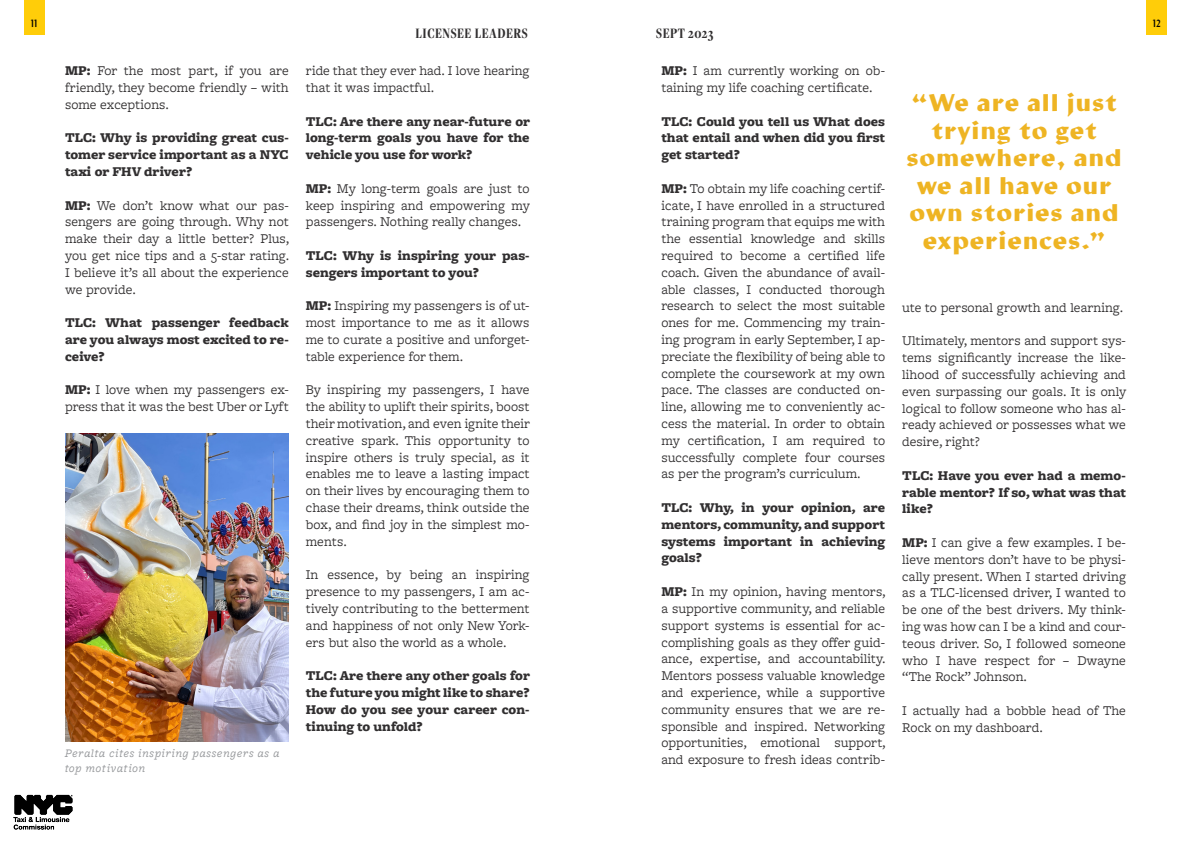
<style>
.page{position:relative;width:1191px;height:842px;background:#fff}
.page>*{position:absolute;margin:0;border:0;box-sizing:border-box;transform-origin:0 0}
.t1{font:700 23px/27.6px "Manofa";letter-spacing:.04em;color:#eeb423;text-align:center}
.t2{font:700 15px "Freight Disp Cmp Pro";letter-spacing:.04em;color:#312f30}
.Left_Justify{font:14px/16.8px "Freight Macro Pro";color:#312f30;text-align:justify}
.Left_Justify-2{font:900 14px/16.8px "Freight Macro Pro";color:#312f30;text-align:justify}
.t3{font:italic 12px/14.4px "Freight Macro Pro";letter-spacing:.04em;color:#939598}
.t4{font:300 condensed 10px "Manofa";color:#000}
.s1{font-weight:900}
</style>
<div class="page">
<img style="left:65px;top:434px;width:224px;height:307px">
<img style="left:14px;top:794px;width:59px;height:36px">
<div style="left:1146px;top:0;width:20px;height:34px;background:#ffcd09"></div>
<div style="left:24px;top:0;width:20px;height:34px;background:#ffcd09"></div>
<p class="t4" style="left:31px;top:15px;width:8px">11</p>
<p class="Left_Justify" style="left:65px;top:62px;width:225px"><span class="s1">MP:</span> For the most part, if you are friendly, they become friendly – with some exceptions.</p>
<p class="Left_Justify-2" style="left:65px;top:129px;width:225px">TLC: Why is providing great cus&shy;tomer service important as a NYC taxi or FHV driver?</p>
<p class="Left_Justify" style="left:65px;top:196px;width:226px"><span class="s1">MP:</span> We don’t know what our pas&shy;sengers are going through. Why not make their day a little better? Plus, you get nice tips and a 5-star rating.<br>I believe it’s all about the experience we provide.</p>
<p class="Left_Justify-2" style="left:65px;top:314px;width:225px">TLC: What passenger feedback are you always most excited to re&shy;ceive?</p>
<p class="Left_Justify" style="left:65px;top:381px;width:225px"><span class="s1">MP:</span> I love when my passengers ex&shy;press that it was the best Uber or Lyft</p>
<p class="t3" style="left:65px;top:746px;width:216px">Peralta cites inspiring passengers as a top motivation</p>
<p class="t2" style="left:415px;top:23px;width:114px">LICENSEE LEADERS</p>
<p class="t2" style="left:656px;top:23px;width:59px">SEPT 2023</p>
<p class="Left_Justify" style="left:306px;top:62px;width:225px">ride that they ever had. I love hearing that it was impactful.</p>
<p class="Left_Justify-2" style="left:306px;top:112px;width:226px">TLC: Are there any near-future or long-term goals you have for the vehicle you use for work?</p>
<p class="Left_Justify" style="left:306px;top:179px;width:226px"><span class="s1">MP:</span> My long-term goals are just to keep inspiring and empowering my passengers. Nothing really changes.</p>
<p class="Left_Justify-2" style="left:306px;top:247px;width:225px">TLC: Why is inspiring your pas&shy;sengers important to you?</p>
<p class="Left_Justify" style="left:306px;top:297px;width:225px"><span class="s1">MP:</span> Inspiring my passengers is of ut&shy;most importance to me as it allows me to curate a positive and unforget&shy;table experience for them.</p>
<p class="Left_Justify" style="left:306px;top:381px;width:226px">By inspiring my passengers, I have the ability to uplift their spirits, boost their motivation, and even ignite their creative spark. This opportunity to inspire others is truly special, as it enables me to leave a lasting impact on their lives by encouraging them to chase their dreams, think outside the box, and find joy in the simplest mo&shy;ments.</p>
<p class="Left_Justify" style="left:306px;top:566px;width:225px">In essence, by being an inspiring presence to my passengers, I am ac&shy;tively contributing to the betterment and happiness of not only New York&shy;ers but also the world as a whole.</p>
<p class="Left_Justify-2" style="left:306px;top:667px;width:226px">TLC: Are there any other goals for the future you might like to share?<br>How do you see your career con&shy;tinuing to unfold?</p>
<p class="Left_Justify" style="left:661px;top:62px;width:225px"><span class="s1">MP:</span> I am currently working on ob&shy;taining my life coaching certificate.</p>
<p class="Left_Justify-2" style="left:661px;top:112px;width:225px">TLC: Could you tell us What does that entail and when did you first get started?</p>
<p class="Left_Justify" style="left:661px;top:179px;width:225px"><span class="s1">MP:</span> To obtain my life coaching certif&shy;icate, I have enrolled in a structured training program that equips me with the essential knowledge and skills required to become a certified life coach. Given the abundance of avail&shy;able classes, I conducted thorough research to select the most suitable ones for me. Commencing my train&shy;ing program in early September, I ap&shy;preciate the flexibility of being able to complete the coursework at my own pace. The classes are conducted on&shy;line, allowing me to conveniently ac&shy;cess the material. In order to obtain my certification, I am required to successfully complete four courses as per the program’s curriculum.</p>
<p class="Left_Justify-2" style="left:661px;top:499px;width:225px">TLC: Why, in your opinion, are mentors, community, and support systems important in achieving goals?</p>
<p class="Left_Justify" style="left:661px;top:583px;width:226px"><span class="s1">MP:</span> In my opinion, having mentors, a supportive community, and reliable support systems is essential for ac&shy;complishing goals as they offer guid&shy;ance, expertise, and accountability.<br>Mentors possess valuable knowledge and experience, while a supportive community ensures that we are re&shy;sponsible and inspired. Networking opportunities, emotional support, and exposure to fresh ideas contrib-</p>
<p class="t1" style="left:906px;top:87px;width:217px">“We are all just trying to get somewhere, and we all have our own stories and experiences.”</p>
<p class="Left_Justify" style="left:902px;top:298px;width:223px">ute to personal growth and learning.</p>
<p class="Left_Justify" style="left:902px;top:332px;width:226px">Ultimately, mentors and support sys&shy;tems significantly increase the like&shy;lihood of successfully achieving and even surpassing our goals. It is only logical to follow someone who has al&shy;ready achieved or possesses what we desire, right?</p>
<p class="Left_Justify-2" style="left:902px;top:466px;width:225px">TLC: Have you ever had a memo&shy;rable mentor? If so, what was that like?</p>
<p class="Left_Justify" style="left:902px;top:533px;width:225px"><span class="s1">MP:</span> I can give a few examples. I be&shy;lieve mentors don’t have to be physi&shy;cally present. When I started driving as a TLC-licensed driver, I wanted to be one of the best drivers. My think&shy;ing was how can I be a kind and cour&shy;teous driver. So, I followed someone who I have respect for – Dwayne “The Rock” Johnson.</p>
<p class="Left_Justify" style="left:902px;top:701px;width:225px">I actually had a bobble head of The<br>Rock on my dashboard.</p>
<p class="t4" style="left:1152px;top:15px;width:9px">12</p>
</div>
